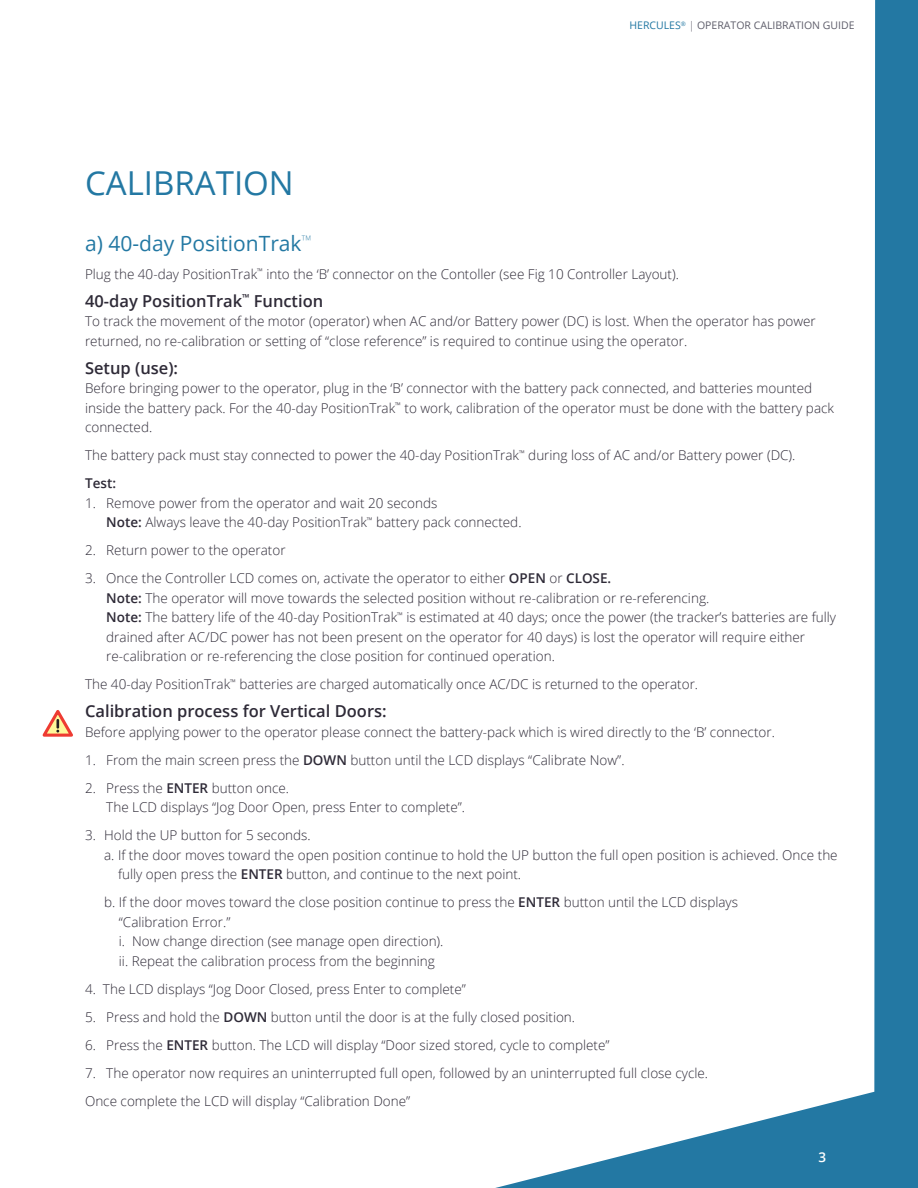
<style>
.page{position:relative;width:918px;height:1188px;background:#fff}
.page>*{position:absolute;margin:0;border:0;box-sizing:border-box;transform-origin:0 0}
.t1{font:33px "Open Sans";color:#2378a3}
.t2{font:21px "Open Sans";color:#2378a3}
.t3{font:600 16.5px "Open Sans";color:#2e2a37}
.t4{font:300 13.5px/19.5px "Open Sans";color:#2e2a37}
.t5{font:600 13.5px "Open Sans";color:#2e2a37}
.t6{font:600 13.5px "Open Sans";color:#fff}
.t7{font:10.5px "Open Sans";color:#5f5e6b}
.s1{color:#2378a3}
.s2{font-weight:300}
.s3{font-weight:600}
</style>
<div class="page">
<svg style="left:495px;top:0;width:423px;height:1188px"></svg>
<div style="left:812px;top:1144px;width:21px;height:44px;background:#2378a3"></div>
<svg style="left:43px;top:710px;width:30px;height:27px"></svg>
<p class="t1" style="left:85px;top:160px;width:210px">CALIBRATION</p>
<p class="t7" style="left:629px;top:18px;width:227px"><span class="s1">HERCULES</span><sup>®</sup> <span class="s2">|</span> OPERATOR CALIBRATION GUIDE</p>
<p class="t2" style="left:85px;top:229px;width:228px">a) 40-day PositionTrak<sup>™</sup></p>
<p class="t4" style="left:85px;top:264px;width:595px">Plug the 40-day PositionTrak<sup>™</sup> into the ‘B’ connector on the Contoller (see Fig 10 Controller Layout).</p>
<p class="t3" style="left:85px;top:289px;width:240px">40-day PositionTrak<sup>™</sup> Function</p>
<p class="t4" style="left:85px;top:311px;width:732px">To track the movement of the motor (operator) when AC and/or Battery power (DC) is lost. When the operator has power returned, no re-calibration or setting of “close reference” is required to continue using the operator.</p>
<p class="t3" style="left:85px;top:356px;width:95px">Setup (use):</p>
<p class="t4" style="left:85px;top:378px;width:751px">Before bringing power to the operator, plug in the ‘B’ connector with the battery pack connected, and batteries mounted inside the battery pack. For the 40-day PositionTrak<sup>™</sup> to work, calibration of the operator must be done with the battery pack connected.</p>
<p class="t4" style="left:85px;top:445px;width:712px">The battery pack must stay connected to power the 40-day PositionTrak<sup>™</sup> during loss of AC and/or Battery power (DC).</p>
<p class="t5" style="left:85px;top:474px;width:33px">Test:</p>
<p class="t4" style="left:106px;top:493px;width:417px;text-indent:-21px">1. Remove power from the operator and wait 20 seconds<br><span class="s3">Note:</span> Always leave the 40-day PositionTrak<sup>™</sup> battery pack connected.</p>
<p class="t4" style="left:85px;top:540px;width:202px">2. Return power to the operator</p>
<p class="t4" style="left:106px;top:568px;width:731px;text-indent:-21px">3. Once the Controller LCD comes on, activate the operator to either <span class="s3">OPEN</span> or <span class="s3">CLOSE.<br>Note:</span> The operator will move towards the selected position without re-calibration or re-referencing.<br><span class="s3">Note:</span> The battery life of the 40-day PositionTrak<sup>™</sup> is estimated at 40 days; once the power (the tracker’s batteries are fully drained after AC/DC power has not been present on the operator for 40 days) is lost the operator will require either re-calibration or re-referencing the close position for continued operation.</p>
<p class="t4" style="left:85px;top:674px;width:615px">The 40-day PositionTrak<sup>™</sup> batteries are charged automatically once AC/DC is returned to the operator.</p>
<p class="t3" style="left:85px;top:700px;width:303px">Calibration process for Vertical Doors:</p>
<p class="t4" style="left:85px;top:722px;width:691px">Before applying power to the operator please connect the battery-pack which is wired directly to the ‘B’ connector.</p>
<p class="t4" style="left:85px;top:750px;width:541px">1. From the main screen press the <span class="s3">DOWN</span> button until the LCD displays “Calibrate Now”.</p>
<p class="t4" style="left:106px;top:778px;width:360px;text-indent:-21px">2. Press the <span class="s3">ENTER</span> button once.<br>The LCD displays “Jog Door Open, press Enter to complete”.</p>
<p class="t4" style="left:85px;top:825px;width:227px">3. Hold the UP button for 5 seconds.</p>
<p class="t4" style="left:104px;top:845px;width:735px">a. If the door moves toward the open position continue to hold the UP button the full open position is achieved. Once the</p>
<p class="t4" style="left:118px;top:864px;width:405px">fully open press the <span class="s3">ENTER</span> button, and continue to the next point.</p>
<p class="t4" style="left:119px;top:892px;width:621px;text-indent:-15px">b. If the door moves toward the close position continue to press the <span class="s3">ENTER</span> button until the LCD displays “Calibration Error.”<br>i. Now change direction (see manage open direction).<br>ii. Repeat the calibration process from the beginning</p>
<p class="t4" style="left:85px;top:979px;width:382px">4. The LCD displays “Jog Door Closed, press Enter to complete”</p>
<p class="t4" style="left:85px;top:1007px;width:492px">5. Press and hold the <span class="s3">DOWN</span> button until the door is at the fully closed position.</p>
<p class="t4" style="left:85px;top:1035px;width:526px">6. Press the <span class="s3">ENTER</span> button. The LCD will display “Door sized stored, cycle to complete”</p>
<p class="t4" style="left:85px;top:1063px;width:625px">7. The operator now requires an uninterrupted full open, followed by an uninterrupted full close cycle.</p>
<p class="t4" style="left:85px;top:1091px;width:327px">Once complete the LCD will display “Calibration Done”</p>
<p class="t6" style="left:818px;top:1148px;width:9px">3</p>
</div>
